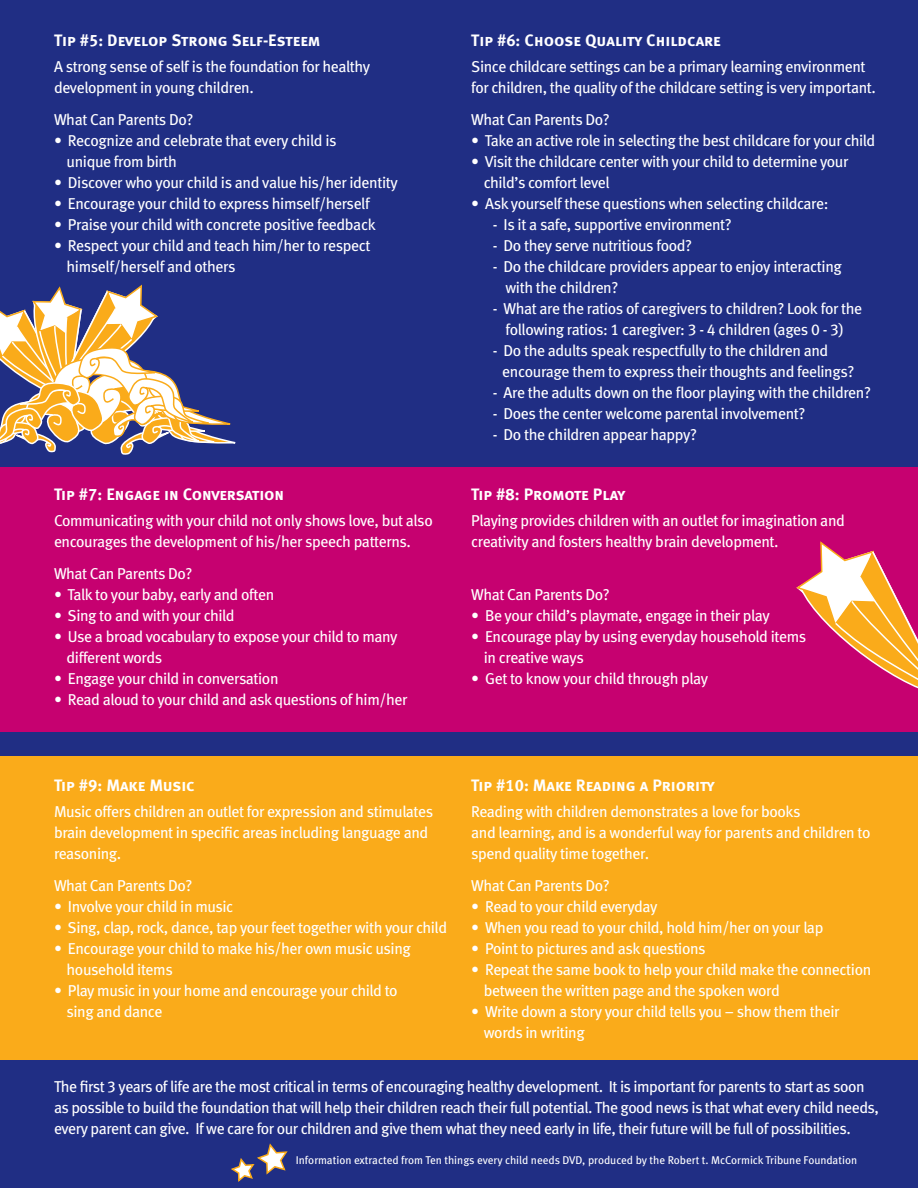
<style>
.page{position:relative;width:918px;height:1188px;background:#202e84}
.page>*{position:absolute;margin:0;border:0;box-sizing:border-box;transform-origin:0 0}
.t1{font:16.5px "Meta Bold LF Caps";color:#fff}
.t2{font:16.5px "Meta Bold LF Caps";letter-spacing:-.02em;color:#fff}
.t3{font:15.75px/21px "Meta Book LF";letter-spacing:-.025em;color:#fff}
.t4{font:11.25px "Meta Book LF";color:#fff}
</style>
<div class="page">
<div style="left:0;top:756px;width:918px;height:303px;background:#faab1a"></div>
<div style="left:0;top:467px;width:918px;height:265px;background:#c60170"></div>
<svg style="left:0;top:283px;width:237px;height:172px"></svg>
<svg style="left:796px;top:541px;width:122px;height:148px"></svg>
<svg style="left:229px;top:1142px;width:60px;height:42px;background:#585a8b"></svg>
<p class="t1" style="left:54px;top:30px;width:268px">Tip #5: Develop Strong Self-Esteem</p>
<p class="t3" style="left:54px;top:56px;width:318px">A strong sense of self is the foundation for healthy development in young children.</p>
<p class="t3" style="left:54px;top:109px;width:141px">What Can Parents Do?</p>
<p class="t3" style="left:67px;top:130px;width:271px;text-indent:-13px">• Recognize and celebrate that every child is unique from birth</p>
<p class="t3" style="left:54px;top:172px;width:345px">• Discover who your child is and value his/her identity</p>
<p class="t3" style="left:54px;top:193px;width:317px">• Encourage your child to express himself/herself</p>
<p class="t3" style="left:54px;top:214px;width:323px">• Praise your child with concrete positive feedback</p>
<p class="t3" style="left:67px;top:235px;width:306px;text-indent:-13px">• Respect your child and teach him/her to respect himself/herself and others</p>
<p class="t1" style="left:54px;top:484px;width:232px">Tip #7: Engage in Conversation</p>
<p class="t3" style="left:54px;top:510px;width:380px">Communicating with your child not only shows love, but also encourages the development of his/her speech patterns.</p>
<p class="t3" style="left:54px;top:563px;width:140px">What Can Parents Do?</p>
<p class="t3" style="left:54px;top:584px;width:222px">• Talk to your baby, early and often</p>
<p class="t3" style="left:54px;top:605px;width:182px">• Sing to and with your child</p>
<p class="t3" style="left:67px;top:626px;width:333px;text-indent:-13px">• Use a broad vocabulary to expose your child to many different words</p>
<p class="t3" style="left:54px;top:668px;width:226px">• Engage your child in conversation</p>
<p class="t3" style="left:54px;top:689px;width:355px">• Read aloud to your child and ask questions of him/her</p>
<p class="t1" style="left:471px;top:30px;width:251px">Tip #6: Choose Quality Childcare</p>
<p class="t3" style="left:471px;top:56px;width:406px">Since childcare settings can be a primary learning environment for children, the quality of the childcare setting is very important.</p>
<p class="t3" style="left:471px;top:109px;width:140px">What Can Parents Do?</p>
<p class="t3" style="left:471px;top:130px;width:406px">• Take an active role in selecting the best childcare for your child</p>
<p class="t3" style="left:484px;top:151px;width:366px;text-indent:-13px">• Visit the childcare center with your child to determine your child’s comfort level</p>
<p class="t3" style="left:471px;top:193px;width:359px">• Ask yourself these questions when selecting childcare:</p>
<p class="t3" style="left:493px;top:214px;width:240px">- Is it a safe, supportive environment?</p>
<p class="t3" style="left:493px;top:235px;width:201px">- Do they serve nutritious food?</p>
<p class="t3" style="left:505px;top:256px;width:338px;text-indent:-13px">- Do the childcare providers appear to enjoy interacting with the children?</p>
<p class="t3" style="left:493px;top:298px;width:371px;text-align:center">- What are the ratios of caregivers to children? Look for the following ratios: 1 caregiver: 3 - 4 children (ages 0 - 3)</p>
<p class="t3" style="left:502px;top:340px;width:354px;text-indent:-9px">- Do the adults speak respectfully to the children and encourage them to express their thoughts and feelings?</p>
<p class="t3" style="left:493px;top:382px;width:380px">- Are the adults down on the floor playing with the children?</p>
<p class="t3" style="left:493px;top:403px;width:314px">- Does the center welcome parental involvement?</p>
<p class="t3" style="left:493px;top:424px;width:206px">- Do the children appear happy?</p>
<p class="t2" style="left:471px;top:484px;width:155px">Tip #8: Promote Play</p>
<p class="t3" style="left:471px;top:510px;width:375px">Playing provides children with an outlet for imagination and creativity and fosters healthy brain development.</p>
<p class="t3" style="left:471px;top:584px;width:140px">What Can Parents Do?</p>
<p class="t3" style="left:471px;top:605px;width:300px">• Be your child’s playmate, engage in their play</p>
<p class="t3" style="left:484px;top:626px;width:324px;text-indent:-13px">• Encourage play by using everyday household items in creative ways</p>
<p class="t3" style="left:471px;top:668px;width:238px">• Get to know your child through play</p>
<p class="t1" style="left:54px;top:776px;width:142px">Tip #9: Make Music</p>
<p class="t3" style="left:54px;top:801px;width:381px">Music offers children an outlet for expression and stimulates brain development in specific areas including language and reasoning.</p>
<p class="t3" style="left:54px;top:875px;width:140px">What Can Parents Do?</p>
<p class="t3" style="left:54px;top:896px;width:181px">• Involve your child in music</p>
<p class="t3" style="left:54px;top:917px;width:395px">• Sing, clap, rock, dance, tap your feet together with your child</p>
<p class="t3" style="left:67px;top:938px;width:346px;text-indent:-13px">• Encourage your child to make his/her own music using household items</p>
<p class="t3" style="left:67px;top:980px;width:333px;text-indent:-13px">• Play music in your home and encourage your child to sing and dance</p>
<p class="t1" style="left:471px;top:776px;width:245px">Tip #10: Make Reading a Priority</p>
<p class="t3" style="left:471px;top:801px;width:401px">Reading with children demonstrates a love for books<br>and learning, and is a wonderful way for parents and children to spend quality time together.</p>
<p class="t3" style="left:471px;top:875px;width:140px">What Can Parents Do?</p>
<p class="t3" style="left:471px;top:896px;width:188px">• Read to your child everyday</p>
<p class="t3" style="left:471px;top:917px;width:354px">• When you read to your child, hold him/her on your lap</p>
<p class="t3" style="left:471px;top:938px;width:236px">• Point to pictures and ask questions</p>
<p class="t3" style="left:484px;top:959px;width:389px;text-indent:-13px">• Repeat the same book to help your child make the connection between the written page and the spoken word</p>
<p class="t3" style="left:484px;top:1001px;width:357px;text-indent:-13px">• Write down a story your child tells you – show them their words in writing</p>
<p class="t3" style="left:54px;top:1076px;width:827px">The first 3 years of life are the most critical in terms of encouraging healthy development. It is important for parents to start as soon as possible to build the foundation that will help their children reach their full potential. The good news is that what every child needs, every parent can give. If we care for our children and give them what they need early in life, their future will be full of possibilities.</p>
<p class="t4" style="left:296px;top:1153px;width:563px">Information extracted from Ten things every child needs DVD, produced by the Robert t. McCormick Tribune Foundation</p>
</div>
